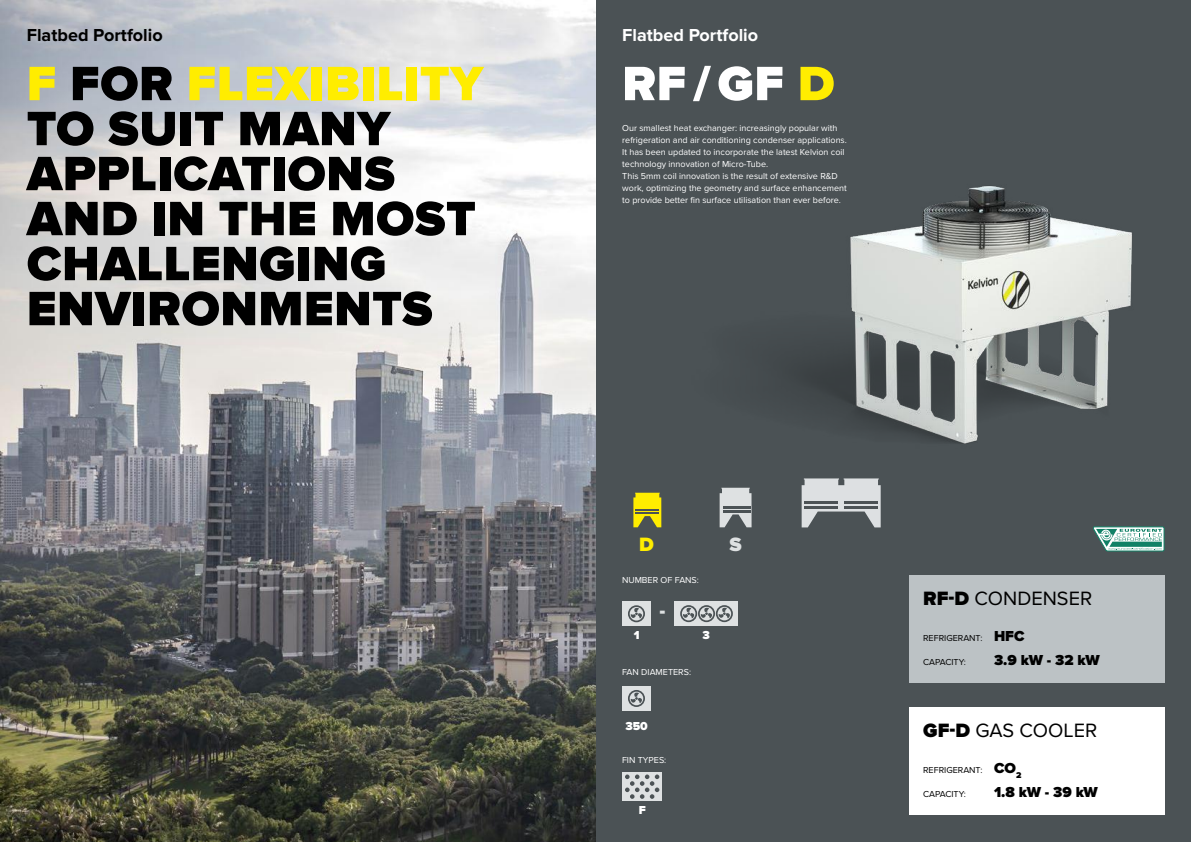
<style>
.page{position:relative;width:1191px;height:842px;background:#fff}
.page>*{position:absolute;margin:0;border:0;box-sizing:border-box;transform-origin:0 0}
.t1{font:900 50px/45px "Proxima Nova";letter-spacing:.01em;color:#000}
.t2{font:900 50px "Proxima Nova";color:#fff}
.t3{font:20px "Proxima Nova";color:#000}
.t4{font:900 20px "Proxima Nova";color:#dee1e2}
.t5{font:900 20px "Proxima Nova";color:#ffed00}
.t6{font:700 18px "Proxima Nova";color:#fff}
.t7{font:700 18px "Proxima Nova";color:#000}
.t8{font:900 15px "Proxima Nova";letter-spacing:-.03em;color:#000}
.t9{font:900 12px "Proxima Nova";color:#fff}
.t10{font:9px/12px "Proxima Nova";color:#fff}
.t11{font:9px "Proxima Nova";color:#000}
.s1{color:#ffed00}
.s2{font-weight:900}
.s3{font-weight:900;font-size:15px}
</style>
<div class="page">
<div style="left:595px;top:0;width:596px;height:842px;background:#4b5255"></div>
<img style="left:0;top:0;width:595px;height:842px">
<div style="left:909px;top:575px;width:255px;height:108px;background:#bcc2c5"></div>
<div style="left:909px;top:707px;width:255px;height:108px;background:#fff"></div>
<div style="left:622px;top:601px;width:28px;height:25px;background:#dee1e2"></div>
<div style="left:622px;top:686px;width:28px;height:24px;background:#dee1e2"></div>
<div style="left:622px;top:772px;width:40px;height:28px;background:#dee1e2"></div>
<div style="left:674px;top:601px;width:64px;height:25px;background:#dee1e2"></div>
<svg style="left:628px;top:605px;width:17px;height:17px"></svg>
<svg style="left:628px;top:690px;width:17px;height:17px"></svg>
<svg style="left:680px;top:605px;width:53px;height:17px"></svg>
<svg style="left:625px;top:774px;width:34px;height:25px"></svg>
<svg style="left:801px;top:478px;width:79px;height:49px"></svg>
<hr style="left:804px;top:501px;width:34px;height:3px;background:#4c5255">
<hr style="left:804px;top:506px;width:34px;height:3px;background:#4c5255">
<hr style="left:844px;top:501px;width:34px;height:3px;background:#4c5255">
<hr style="left:844px;top:506px;width:34px;height:3px;background:#4c5255">
<svg style="left:633px;top:493px;width:28px;height:34px"></svg>
<hr style="left:635px;top:509px;width:24px;height:2px;background:#4b5255">
<hr style="left:635px;top:512px;width:24px;height:2px;background:#4b5255">
<svg style="left:1093px;top:527px;width:71px;height:24px;background:#95c0b6"></svg>
<img style="left:779px;top:186px;width:353px;height:258px">
<svg style="left:719px;top:488px;width:32px;height:39px"></svg>
<hr style="left:723px;top:506px;width:27px;height:2px;background:#4b5255">
<hr style="left:723px;top:510px;width:27px;height:2px;background:#4b5255">
<h3 class="t7" style="left:27px;top:25px;width:137px">Flatbed Portfolio</h3>
<h1 class="t1" style="left:27px;top:63px;width:458px"><span class="s1">F</span> FOR <span class="s1">FLEXIBILITY<br></span>TO SUIT MANY<br>APPLICATIONS<br>AND IN THE MOST<br>CHALLENGING<br>ENVIRONMENTS</h1>
<h3 class="t6" style="left:622px;top:25px;width:137px">Flatbed Portfolio</h3>
<h1 class="t2" style="left:622px;top:55px;width:214px">RF / GF <span class="s1">D</span></h1>
<p class="t10" style="left:622px;top:122px;width:226px">Our smallest heat exchanger: increasingly popular with refrigeration and air conditioning condenser applications.<br>It has been updated to incorporate the latest Kelvion coil technology innovation of Micro-Tube.<br>This 5mm coil innovation is the result of extensive R&amp;D work, optimizing the geometry and surface enhancement to provide better fin surface utilisation than ever before.</p>
<h2 class="t5" style="left:639px;top:533px;width:16px">D</h2>
<p class="t10" style="left:622px;top:574px;width:78px">NUMBER OF FANS:</p>
<h3 class="t9" style="left:633px;top:628px;width:7px">1</h3>
<h2 class="t4" style="left:659px;top:601px;width:7px">-</h2>
<p class="t10" style="left:622px;top:666px;width:71px">FAN DIAMETERS:</p>
<h3 class="t9" style="left:702px;top:628px;width:9px">3</h3>
<h3 class="t9" style="left:625px;top:719px;width:24px">350</h3>
<p class="t10" style="left:622px;top:754px;width:46px">FIN TYPES:</p>
<h3 class="t9" style="left:639px;top:803px;width:9px">F</h3>
<h2 class="t4" style="left:729px;top:533px;width:14px">S</h2>
<h2 class="t3" style="left:923px;top:587px;width:171px"><span class="s2">RF-D</span> CONDENSER</h2>
<p class="t11" style="left:923px;top:633px;width:103px">REFRIGERANT: <span class="s3">HFC</span></p>
<p class="t11" style="left:923px;top:657px;width:44px">CAPACITY:</p>
<h3 class="t8" style="left:994px;top:652px;width:107px">3.9 kW - 32 kW</h3>
<h2 class="t3" style="left:923px;top:719px;width:176px"><span class="s2">GF-D</span> GAS COOLER</h2>
<p class="t11" style="left:923px;top:765px;width:100px">REFRIGERANT: <span class="s3">CO</span><sub>2</sub></p>
<p class="t11" style="left:923px;top:789px;width:44px">CAPACITY:</p>
<h3 class="t8" style="left:994px;top:784px;width:105px">1.8 kW - 39 kW</h3>
</div>
